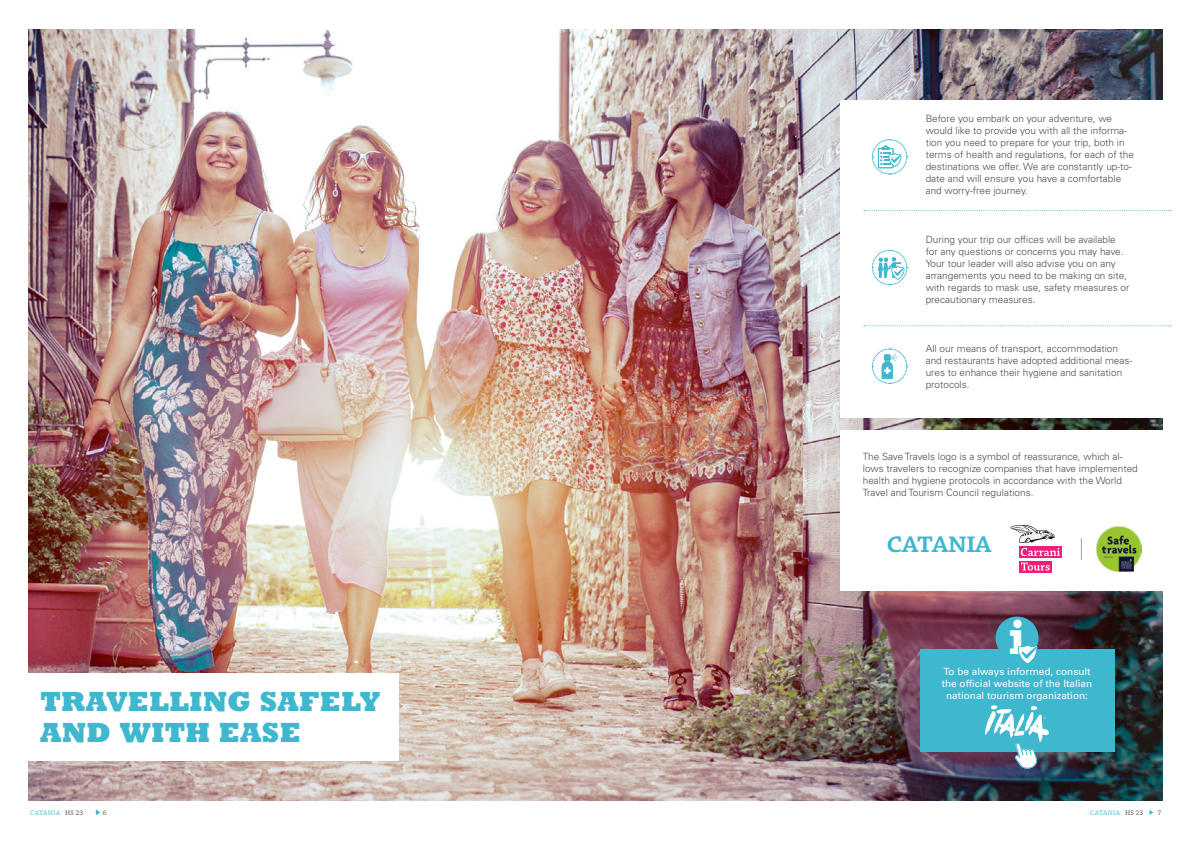
<style>
.page{position:relative;width:1191px;height:842px;background:#fff}
.page>*{position:absolute;margin:0;border:0;box-sizing:border-box;transform-origin:0 0}
.t1{font:700 46px "Rockwell";color:#fff}
.t2{font:600 30.4px "Chaparral Pro";letter-spacing:-.03em;color:#3fb8cf}
.t3{font:800 26px/31.2px "Rockwell Nova";letter-spacing:.01em;color:#3fb8cf}
.t4{font:300 10px/12px "Univers LT Std";color:#4b4c4d}
.t5{font:10px/12px "Univers LT Std";color:#fff;text-align:center}
.t6{font:7px "Chaparral Pro Capt";letter-spacing:.025em;color:#3fb8cf}
.t7{font:7px "Chaparral Pro Capt";color:#4b4c4d}
.s1{color:#4b4c4d}
</style>
<div class="page">
<svg style="left:96px;top:809px;width:4px;height:6px"></svg>
<svg style="left:1149px;top:810px;width:4px;height:5px"></svg>
<img style="left:28px;top:29px;width:1134px;height:772px">
<div style="left:2px;top:673px;width:396px;height:88px;background:#fff"></div>
<div style="left:840px;top:100px;width:326px;height:318px;background:#fff"></div>
<div style="left:840px;top:430px;width:326px;height:160px;background:#fff"></div>
<svg style="left:872px;top:250px;width:35px;height:35px"></svg>
<hr style="left:1080px;top:538px;width:2px;height:22px;background:#a8a9ad">
<img style="left:1096px;top:527px;width:45px;height:45px">
<div style="left:1019px;top:546px;width:42px;height:12px;background:#ee1e7b"></div>
<svg style="left:1019px;top:561px;width:32px;height:11px"></svg>
<svg style="left:1010px;top:525px;width:50px;height:31px"></svg>
<svg style="left:1021px;top:563px;width:28px;height:7px"></svg>
<svg style="left:864px;top:210px;width:307px;height:1px"></svg>
<svg style="left:864px;top:325px;width:307px;height:1px"></svg>
<svg style="left:872px;top:139px;width:35px;height:36px"></svg>
<svg style="left:872px;top:348px;width:35px;height:36px"></svg>
<div style="left:919px;top:650px;width:195px;height:102px;background:#3fb8cf"></div>
<div style="left:995px;top:616px;width:43px;height:43px;background:#3fb8cf;border-radius:50%"></div>
<svg style="left:1019px;top:645px;width:18px;height:19px"></svg>
<svg style="left:985px;top:705px;width:64px;height:64px"></svg>
<p class="t4" style="left:925px;top:112px;width:210px">Before you embark on your adventure, we would like to provide you with all the informa&shy;tion you need to prepare for your trip, both in terms of health and regulations, for each of the destinations we offer. We are constantly up-to&shy;date and will ensure you have a comfortable and worry-free journey.</p>
<p class="t4" style="left:925px;top:233px;width:205px">During your trip our offices will be available for any questions or concerns you may have.<br>Your tour leader will also advise you on any arrangements you need to be making on site, with regards to mask use, safety measures or precautionary measures.</p>
<p class="t4" style="left:925px;top:342px;width:208px">All our means of transport, accommodation and restaurants have adopted additional meas&shy;ures to enhance their hygiene and sanitation protocols.</p>
<p class="t4" style="left:862px;top:450px;width:276px">The Save Travels logo is a symbol of reassurance, which al&shy;lows travelers to recognize companies that have implemented health and hygiene protocols in accordance with the World Travel and Tourism Council regulations.</p>
<p class="t3" style="left:40px;top:685px;width:342px">TRAVELLING SAFELY<br>AND WITH EASE</p>
<p class="t2" style="left:886px;top:525px;width:107px">catania</p>
<p class="t1" style="left:1008px;top:608px;width:19px">i</p>
<p class="t5" style="left:942px;top:665px;width:152px">To be always informed, consult the official website of the Italian national tourism organization:</p>
<p class="t6" style="left:30px;top:809px;width:55px">CATANIA <span class="s1">HS 23</span></p>
<p class="t7" style="left:103px;top:809px;width:5px">6</p>
<p class="t6" style="left:1090px;top:809px;width:55px">CATANIA <span class="s1">HS 23</span></p>
<p class="t7" style="left:1157px;top:809px;width:5px">7</p>
</div>
